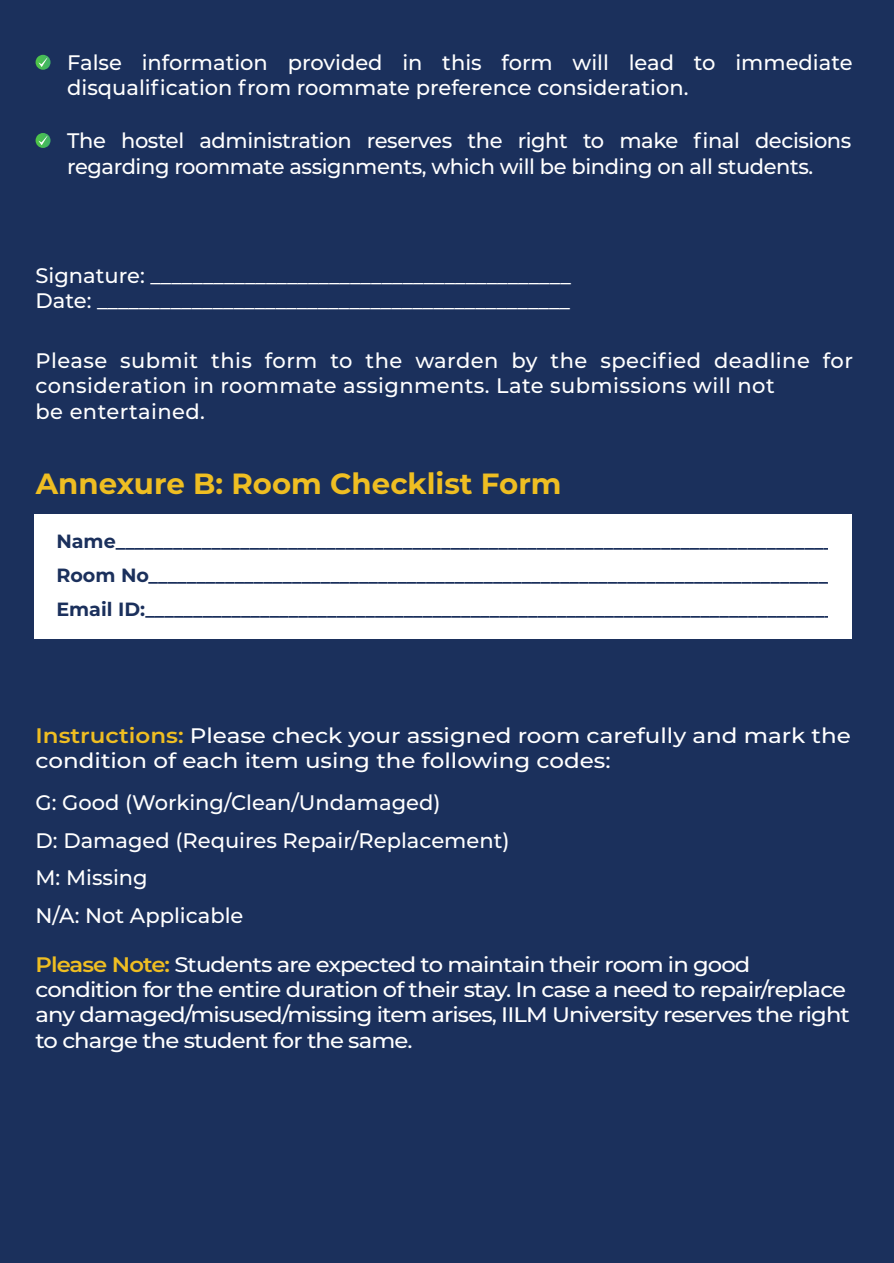
<style>
.page{position:relative;width:894px;height:1263px;background:#fff}
.page>*{position:absolute;margin:0;border:0;box-sizing:border-box;transform-origin:0 0}
.t1{font:700 29.25px "Montserrat";color:#efbe22}
.t2{font:500 21px/25.2px "Montserrat";letter-spacing:-.005em;color:#fff}
.t3{font:500 21px/25.2px "Montserrat";letter-spacing:-.04em;color:#fff;scale:1.08 1}
.t4{font:500 21px/25.2px "Montserrat";letter-spacing:.02em;color:#fff}
.t5{font:500 21px/25.2px "Montserrat";letter-spacing:-.005em;color:#fff;scale:1.1 1}
.t6{font:700 19.05px/34.2px "Montserrat";color:#1b305c}
.s1{font-weight:600;color:#efbe22}
</style>
<div class="page">
<div style="left:0;top:0;width:893px;height:1263px;background:#1b305c"></div>
<div style="left:35px;top:514px;width:816px;height:125px;background:#fff"></div>
<svg style="left:36px;top:133px;width:14px;height:15px"></svg>
<svg style="left:36px;top:55px;width:14px;height:15px"></svg>
<p class="t2" style="left:67px;top:49px;width:786px">False information provided in this form will lead to immediate disqualification from roommate preference consideration.</p>
<p class="t2" style="left:67px;top:127px;width:785px">The hostel administration reserves the right to make final decisions regarding roommate assignments, which will be binding on all students.</p>
<p class="t2" style="left:36px;top:262px;width:536px">Signature: ________________________________________<br>Date: _____________________________________________</p>
<p class="t4" style="left:36px;top:347px;width:818px">Please submit this form to the warden by the specified deadline for consideration in roommate assignments. Late submissions will not<br>be entertained.</p>
<h1 class="t1" style="left:36px;top:462px;width:527px">Annexure B: Room Checklist Form</h1>
<p class="t6" style="left:56px;top:523px;width:788px">Name___________________________________________________________________________<br>Room No________________________________________________________________________<br>Email ID:_________________________________________________________________________</p>
<p class="t5" style="left:36px;top:721px;width:742px"><span class="s1">Instructions:</span> Please check your assigned room carefully and mark the condition of each item using the following codes:</p>
<p class="t2" style="left:36px;top:783px;width:475px;line-height:37.5px">G: Good (Working/Clean/Undamaged)<br>D: Damaged (Requires Repair/Replacement)<br>M: Missing<br>N/A: Not Applicable</p>
<p class="t3" style="left:36px;top:951px;width:755px"><span class="s1">Please Note:</span> Students are expected to maintain their room in good condition for the entire duration of their stay. In case a need to repair/replace any damaged/misused/missing item arises, IILM University reserves the right to charge the student for the same.</p>
</div>
